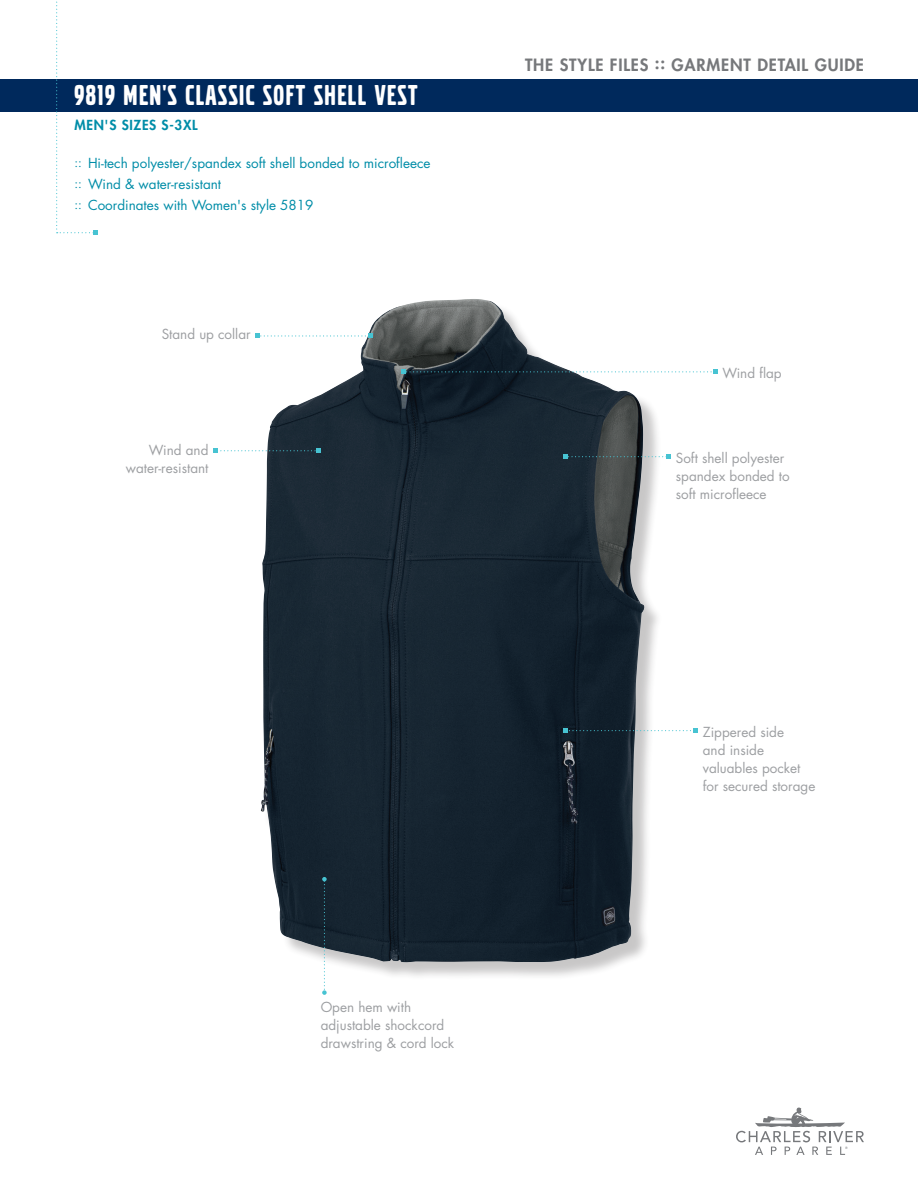
<style>
.page{position:relative;width:918px;height:1188px;background:#fff}
.page>*{position:absolute;margin:0;border:0;box-sizing:border-box;transform-origin:0 0}
.product_name-black{font:30px "Volvo Broad";letter-spacing:.05em;color:#fff}
.product_name-black-2{font:800 16.5px "Futura Std";letter-spacing:.05em;color:#76787b}
.Feature_Bullet_Point{font:13.5px/18px "Futura Std";color:#9d9fa2}
.Feature_Bullet_Point-2{font:13.5px "Futura Std";color:#008da8}
.product_name-black-3{font:800 13.5px "Futura Std";letter-spacing:.05em;color:#008da8}
.s1{font-size:12px}
</style>
<div class="page">
<div style="left:264px;top:302px;width:398px;height:679px;background:#231f20;opacity:.25"></div>
<img style="left:261px;top:300px;width:370px;height:662px">
<div style="left:0;top:79px;width:918px;height:33px;background:#00295c"></div>
<svg style="left:56px;top:1px;width:41px;height:234px"></svg>
<svg style="left:255px;top:334px;width:118px;height:4px"></svg>
<svg style="left:322px;top:877px;width:5px;height:118px"></svg>
<svg style="left:563px;top:454px;width:108px;height:5px"></svg>
<svg style="left:401px;top:370px;width:316px;height:4px"></svg>
<svg style="left:564px;top:728px;width:134px;height:5px"></svg>
<svg style="left:213px;top:449px;width:108px;height:4px"></svg>
<svg style="left:736px;top:1107px;width:128px;height:48px"></svg>
<p class="product_name-black" style="left:75px;top:77px;width:345px">9819 MEN'S CLASSIC SOFT SHELL VEST</p>
<p class="product_name-black-3" style="left:75px;top:117px;width:124px">MEN'S SIZES S-3XL</p>
<p class="Feature_Bullet_Point-2" style="left:75px;top:155px;width:357px"><span class="s1">::</span> Hi-tech polyester/spandex soft shell bonded to microfleece</p>
<p class="Feature_Bullet_Point-2" style="left:75px;top:176px;width:148px"><span class="s1">::</span> Wind &amp; water-resistant</p>
<p class="Feature_Bullet_Point-2" style="left:75px;top:197px;width:240px"><span class="s1">::</span> Coordinates with Women's style 5819</p>
<p class="Feature_Bullet_Point" style="left:162px;top:325px;width:90px">Stand up collar</p>
<p class="Feature_Bullet_Point" style="left:126px;top:441px;width:84px;text-align:right">Wind and water-resistant</p>
<p class="product_name-black-2" style="left:525px;top:54px;width:340px">THE STYLE FILES :: GARMENT DETAIL GUIDE</p>
<p class="Feature_Bullet_Point" style="left:722px;top:364px;width:61px">Wind flap</p>
<p class="Feature_Bullet_Point" style="left:676px;top:449px;width:115px">Soft shell polyester spandex bonded to soft microfleece</p>
<p class="Feature_Bullet_Point" style="left:321px;top:998px;width:135px">Open hem with adjustable shockcord drawstring &amp; cord lock</p>
<p class="Feature_Bullet_Point" style="left:703px;top:723px;width:114px">Zippered side<br>and inside valuables pocket for secured storage</p>
</div>
